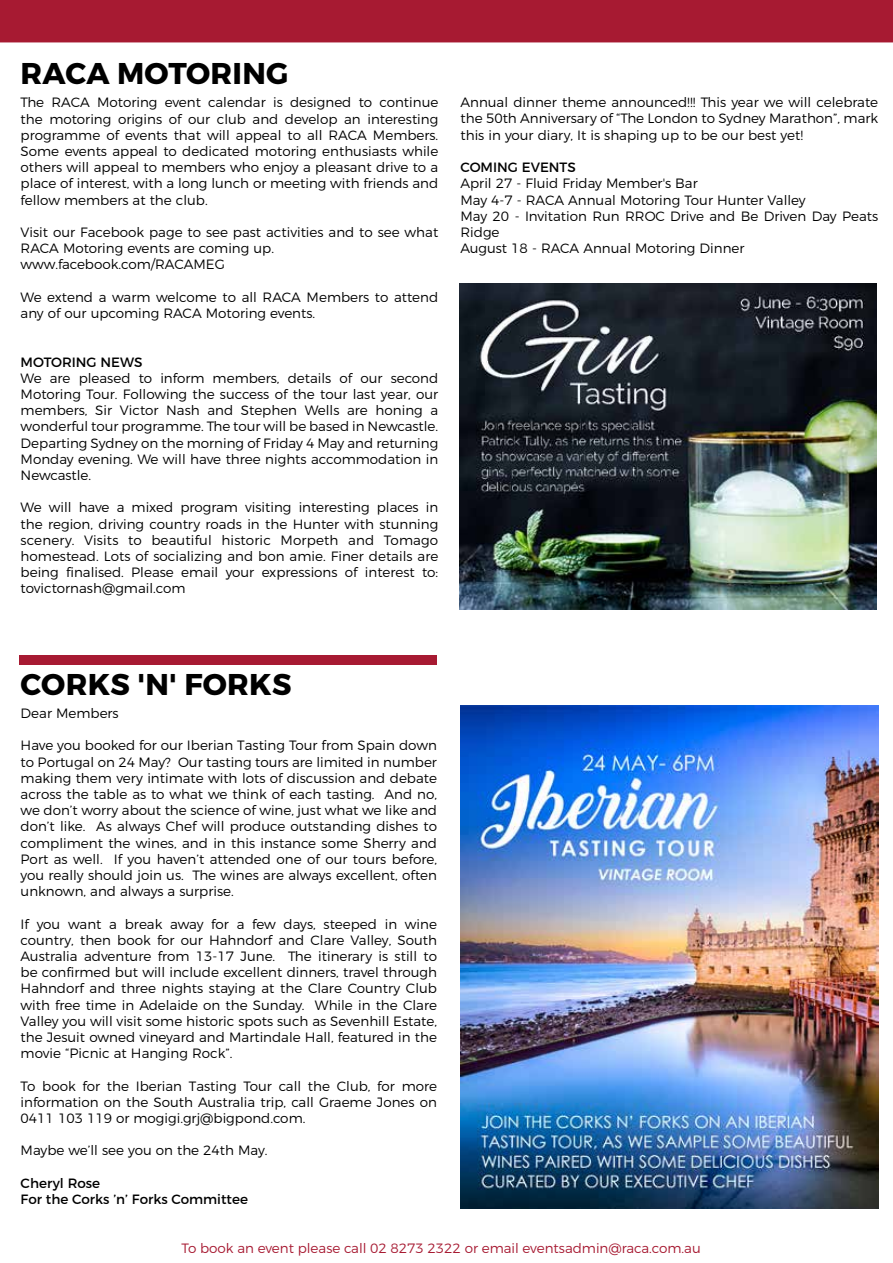
<style>
.page{position:relative;width:893px;height:1263px;background:#fff}
.page>*{position:absolute;margin:0;border:0;box-sizing:border-box;transform-origin:0 0}
.t1{font:700 30px "Montserrat";letter-spacing:.01em;color:#000}
.t2{font:300 13.5px/16.2px "Montserrat";color:#000;text-align:justify}
.t3{font:300 13.5px "Montserrat";color:#a71a32}
.t4{font:13.5px/16.2px "Montserrat";color:#000}
</style>
<div class="page">
<div style="left:0;top:0;width:893px;height:42px;background:#a71a32"></div>
<div style="left:19px;top:655px;width:418px;height:9px;background:#a71a32"></div>
<img style="left:459px;top:284px;width:418px;height:325px">
<img style="left:460px;top:705px;width:418px;height:503px">
<h1 class="t1" style="left:21px;top:55px;width:269px">RACA MOTORING</h1>
<p class="t2" style="left:21px;top:94px;width:419px">The RACA Motoring event calendar is designed to continue the motoring origins of our club and develop an interesting programme of events that will appeal to all RACA Members.<br>Some events appeal to dedicated motoring enthusiasts while others will appeal to members who enjoy a pleasant drive to a place of interest, with a long lunch or meeting with friends and fellow members at the club.</p>
<p class="t2" style="left:21px;top:224px;width:419px;text-align:left">Visit our Facebook page to see past activities and to see what<br>RACA Motoring events are coming up. www.facebook.com/RACAMEG</p>
<p class="t2" style="left:21px;top:289px;width:419px">We extend a warm welcome to all RACA Members to attend any of our upcoming RACA Motoring events.</p>
<p class="t4" style="left:21px;top:354px;width:123px">MOTORING NEWS</p>
<p class="t2" style="left:21px;top:370px;width:419px">We are pleased to inform members, details of our second Motoring Tour. Following the success of the tour last year, our members, Sir Victor Nash and Stephen Wells are honing a wonderful tour programme. The tour will be based in Newcastle.<br>Departing Sydney on the morning of Friday 4 May and returning Monday evening. We will have three nights accommodation in Newcastle.</p>
<p class="t2" style="left:21px;top:499px;width:419px">We will have a mixed program visiting interesting places in the region, driving country roads in the Hunter with stunning scenery. Visits to beautiful historic Morpeth and Tomago homestead. Lots of socializing and bon amie. Finer details are being finalised. Please email your expressions of interest to: tovictornash@gmail.com</p>
<p class="t2" style="left:460px;top:94px;width:419px">Annual dinner theme announced!!! This year we will celebrate the 50th Anniversary of “The London to Sydney Marathon”, mark this in your diary, It is shaping up to be our best yet!</p>
<p class="t4" style="left:460px;top:159px;width:117px">COMING EVENTS</p>
<p class="t2" style="left:460px;top:175px;width:419px;text-align:left">April 27 - Fluid Friday Member's Bar<br>May 4-7 - RACA Annual Motoring Tour Hunter Valley<br>May 20 - Invitation Run RROC Drive and Be Driven Day Peats Ridge<br>August 18 - RACA Annual Motoring Dinner</p>
<h1 class="t1" style="left:21px;top:666px;width:272px">CORKS 'N' FORKS</h1>
<p class="t2" style="left:21px;top:705px;width:100px">Dear Members</p>
<p class="t2" style="left:21px;top:737px;width:418px">Have you booked for our Iberian Tasting Tour from Spain down to Portugal on 24 May? Our tasting tours are limited in number making them very intimate with lots of discussion and debate across the table as to what we think of each tasting. And no, we don’t worry about the science of wine, just what we like and don’t like. As always Chef will produce outstanding dishes to compliment the wines, and in this instance some Sherry and Port as well. If you haven’t attended one of our tours before, you really should join us. The wines are always excellent, often unknown, and always a surprise.</p>
<p class="t2" style="left:21px;top:915px;width:418px">If you want a break away for a few days, steeped in wine country, then book for our Hahndorf and Clare Valley, South Australia adventure from 13-17 June. The itinerary is still to be confirmed but will include excellent dinners, travel through Hahndorf and three nights staying at the Clare Country Club with free time in Adelaide on the Sunday. While in the Clare Valley you will visit some historic spots such as Sevenhill Estate, the Jesuit owned vineyard and Martindale Hall, featured in the movie “Picnic at Hanging Rock”.</p>
<p class="t2" style="left:21px;top:1077px;width:418px">To book for the Iberian Tasting Tour call the Club, for more information on the South Australia trip, call Graeme Jones on 0411 103 119 or mogigi.grj@bigpond.com.</p>
<p class="t2" style="left:21px;top:1142px;width:248px">Maybe we’ll see you on the 24th May.</p>
<p class="t4" style="left:21px;top:1175px;width:229px">Cheryl Rose<br>For the Corks ’n’ Forks Committee</p>
<p class="t3" style="left:182px;top:1240px;width:521px">To book an event please call 02 8273 2322 or email eventsadmin@raca.com.au</p>
</div>
